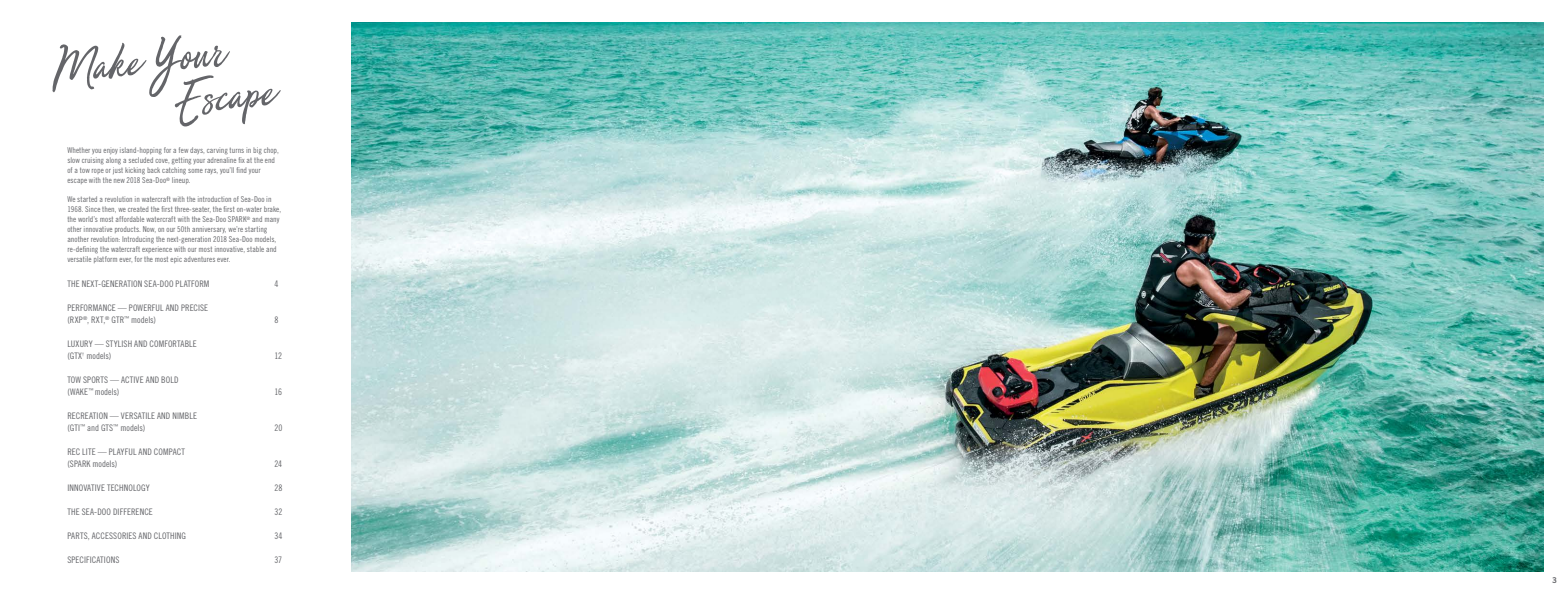
<style>
.page{position:relative;width:1566px;height:594px;background:#fff}
.page>*{position:absolute;margin:0;border:0;box-sizing:border-box;transform-origin:0 0}
.t1{font:49px/45.8px "Chrome Syrup";color:#646569}
.t2{font:9px/12px "Trade Gothic LT Std Cn 18";letter-spacing:.01em;color:#646569}
.t3{font:8px/10px "Trade Gothic LT Std Cn 18";letter-spacing:.005em;color:#646569}
.t4{font:8px "Trade Gothic LT Std Bd 2";color:#646569}
</style>
<div class="page">
<img style="left:351px;top:22px;width:1193px;height:550px">
<h1 class="t1" style="left:168px;top:30px;width:100px;text-indent:-119px;rotate:-7deg">Make Your<br>Escape</h1>
<p class="t3" style="left:67px;top:145px;width:213px">Whether you enjoy island-hopping for a few days, carving turns in big chop, slow cruising along a secluded cove, getting your adrenaline fix at the end of a tow rope or just kicking back catching some rays, you’ll find your escape with the new 2018 Sea-Doo<sup>®</sup> lineup.</p>
<p class="t3" style="left:67px;top:194px;width:215px">We started a revolution in watercraft with the introduction of Sea-Doo in 1968. Since then, we created the first three-seater, the first on-water brake, the world’s most affordable watercraft with the Sea-Doo SPARK<sup>®</sup> and many other innovative products. Now, on our 50th anniversary, we’re starting another revolution: Introducing the next-generation 2018 Sea-Doo models, re-defining the watercraft experience with our most innovative, stable and versatile platform ever, for the most epic adventures ever.</p>
<p class="t2" style="left:67px;top:278px;width:143px">THE NEXT-GENERATION SEA-DOO PLATFORM</p>
<p class="t2" style="left:274px;top:278px;width:5px">4</p>
<p class="t2" style="left:67px;top:302px;width:142px">PERFORMANCE — POWERFUL AND PRECISE (RXP<sup>®</sup>, RXT,<sup>®</sup> GTR<sup>™</sup> models)</p>
<p class="t2" style="left:274px;top:314px;width:5px">8</p>
<p class="t2" style="left:67px;top:338px;width:131px">LUXURY — STYLISH AND COMFORTABLE (GTX<sup>†</sup> models)</p>
<p class="t2" style="left:274px;top:350px;width:9px">12</p>
<p class="t2" style="left:67px;top:374px;width:113px">TOW SPORTS — ACTIVE AND BOLD (WAKE<sup>™</sup> models)</p>
<p class="t2" style="left:274px;top:386px;width:9px">16</p>
<p class="t2" style="left:67px;top:410px;width:131px">RECREATION — VERSATILE AND NIMBLE (GTI<sup>™</sup> and GTS<sup>™</sup> models)</p>
<p class="t2" style="left:274px;top:422px;width:10px">20</p>
<p class="t2" style="left:67px;top:446px;width:119px">REC LITE — PLAYFUL AND COMPACT (SPARK models)</p>
<p class="t2" style="left:274px;top:458px;width:9px">24</p>
<p class="t2" style="left:67px;top:482px;width:84px">INNOVATIVE TECHNOLOGY</p>
<p class="t2" style="left:274px;top:482px;width:9px">28</p>
<p class="t2" style="left:67px;top:506px;width:87px">THE SEA-DOO DIFFERENCE</p>
<p class="t2" style="left:274px;top:506px;width:9px">32</p>
<p class="t2" style="left:67px;top:530px;width:120px">PARTS, ACCESSORIES AND CLOTHING</p>
<p class="t2" style="left:274px;top:530px;width:10px">34</p>
<p class="t2" style="left:67px;top:554px;width:53px">SPECIFICATIONS</p>
<p class="t2" style="left:274px;top:554px;width:9px">37</p>
<p class="t4" style="left:1552px;top:576px;width:6px">3</p>
</div>
